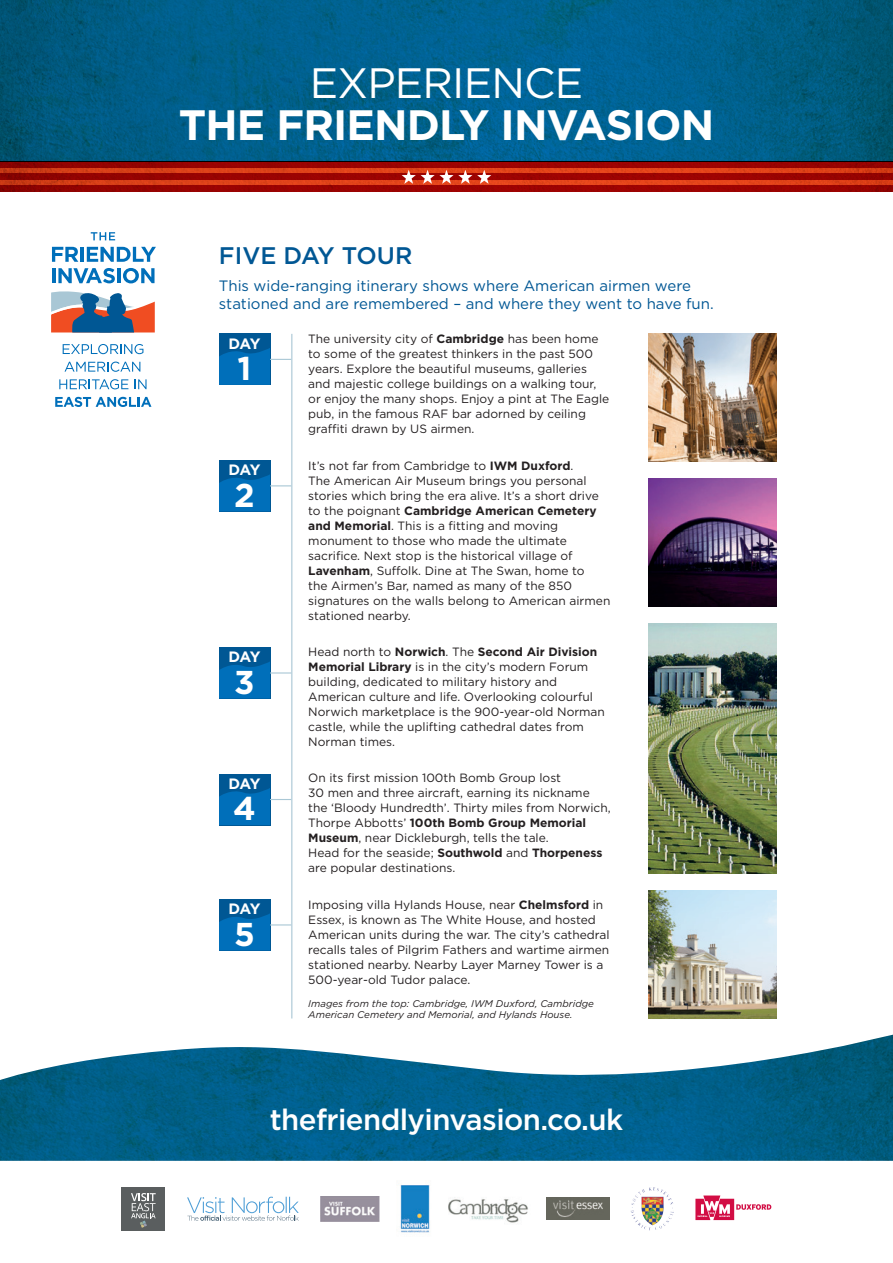
<style>
.page{position:relative;width:893px;height:1263px;background:#fff}
.page>*{position:absolute;margin:0;border:0;box-sizing:border-box;transform-origin:0 0}
.t1{font:700 42.45px/42.5px "Gotham";letter-spacing:-.02em;color:#fff;text-align:center}
.t2{font:700 33px "Gotham";color:#fff}
.t3{font:500 29.4px "Gotham";letter-spacing:-.02em;color:#fff}
.t4{font:500 24px "Gotham";color:#005794}
.t5{font:15px/18px "Gotham";color:#005794}
.t6{font:700 15px "Gotham";letter-spacing:-.08em;color:#fff}
.itinerary{font:12px/15px "Gotham";color:#231f20}
.t7{font:italic 9.75px/11.2px "Gotham";color:#231f20}
.s1{font-weight:400}
.s2{font-weight:700}
</style>
<div class="page">
<img style="left:648px;top:478px;width:128px;height:128px">
<img style="left:648px;top:334px;width:128px;height:127px">
<img style="left:648px;top:623px;width:128px;height:251px">
<img style="left:648px;top:891px;width:128px;height:117px">
<hr style="left:291px;top:334px;width:1px;height:684px;background:#a9c7d5">
<div style="left:219px;top:334px;width:51px;height:51px;background:#005794"></div>
<svg style="left:219px;top:348px;width:72px;height:37px"></svg>
<div style="left:219px;top:460px;width:51px;height:51px;background:#005794"></div>
<svg style="left:219px;top:474px;width:72px;height:37px"></svg>
<div style="left:219px;top:647px;width:51px;height:51px;background:#005794"></div>
<svg style="left:219px;top:661px;width:72px;height:37px"></svg>
<div style="left:219px;top:774px;width:51px;height:51px;background:#005794"></div>
<svg style="left:219px;top:788px;width:72px;height:37px"></svg>
<div style="left:219px;top:899px;width:51px;height:51px;background:#005794"></div>
<svg style="left:219px;top:913px;width:72px;height:37px"></svg>
<svg style="left:63px;top:344px;width:80px;height:10px"></svg>
<svg style="left:65px;top:362px;width:75px;height:10px"></svg>
<svg style="left:59px;top:379px;width:69px;height:10px"></svg>
<svg style="left:134px;top:379px;width:13px;height:10px"></svg>
<svg style="left:55px;top:397px;width:96px;height:10px"></svg>
<svg style="left:91px;top:232px;width:24px;height:8px"></svg>
<svg style="left:52px;top:247px;width:26px;height:15px"></svg>
<hr style="left:80px;top:247px;width:4px;height:15px;background:#006fba">
<svg style="left:87px;top:247px;width:69px;height:15px"></svg>
<hr style="left:52px;top:268px;width:3px;height:15px;background:#006fba">
<svg style="left:58px;top:268px;width:57px;height:15px"></svg>
<hr style="left:117px;top:268px;width:4px;height:15px;background:#006fba">
<svg style="left:123px;top:268px;width:32px;height:15px"></svg>
<svg style="left:51px;top:291px;width:104px;height:41px"></svg>
<svg style="left:291px;top:1008px;width:486px;height:11px"></svg>
<svg style="left:0;top:1092px;width:893px;height:69px;background:#005f8a"></svg>
<svg style="left:0;top:1034px;width:893px;height:58px"></svg>
<svg style="left:0;top:0;width:893px;height:162px;background:#005e88"></svg>
<svg style="left:0;top:168px;width:893px;height:18px;background:#d13614"></svg>
<svg style="left:0;top:162px;width:893px;height:6px;background:#970201"></svg>
<svg style="left:0;top:174px;width:893px;height:6px;background:#980201"></svg>
<svg style="left:0;top:186px;width:893px;height:6px;background:#980201"></svg>
<svg style="left:402px;top:170px;width:89px;height:14px"></svg>
<img style="left:321px;top:1196px;width:58px;height:25px">
<img style="left:448px;top:1197px;width:80px;height:26px">
<img style="left:547px;top:1197px;width:62px;height:23px">
<svg style="left:649px;top:1187px;width:10px;height:4px"></svg>
<img style="left:400px;top:1185px;width:30px;height:48px">
<div style="left:122px;top:1187px;width:43px;height:43px;background:#5a5e5f"></div>
<svg style="left:131px;top:1193px;width:25px;height:35px"></svg>
<svg style="left:187px;top:1197px;width:112px;height:24px"></svg>
<svg style="left:695px;top:1195px;width:76px;height:25px"></svg>
<p class="t1" style="left:179px;top:61px;width:537px"><span class="s1">EXPERIENCE<br></span>THE FRIENDLY INVASION</p>
<p class="t4" style="left:219px;top:240px;width:195px">FIVE DAY TOUR</p>
<p class="t5" style="left:219px;top:276px;width:496px">This wide-ranging itinerary shows where American airmen were stationed and are remembered – and where they went to have fun.</p>
<p class="t6" style="left:229px;top:334px;width:33px">DAY</p>
<p class="t2" style="left:238px;top:346px;width:15px">1</p>
<p class="t6" style="left:229px;top:460px;width:33px">DAY</p>
<p class="t2" style="left:234px;top:473px;width:22px">2</p>
<p class="t6" style="left:229px;top:647px;width:33px">DAY</p>
<p class="t2" style="left:234px;top:660px;width:22px">3</p>
<p class="t6" style="left:229px;top:774px;width:33px">DAY</p>
<p class="t2" style="left:233px;top:787px;width:24px">4</p>
<p class="t6" style="left:229px;top:899px;width:33px">DAY</p>
<p class="t2" style="left:234px;top:912px;width:22px">5</p>
<p class="itinerary" style="left:308px;top:331px;width:303px">The university city of <span class="s2">Cambridge</span> has been home to some of the greatest thinkers in the past 500 years. Explore the beautiful museums, galleries and majestic college buildings on a walking tour, or enjoy the many shops. Enjoy a pint at The Eagle pub, in the famous RAF bar adorned by ceiling graffiti drawn by US airmen.</p>
<p class="itinerary" style="left:308px;top:458px;width:304px">It’s not far from Cambridge to <span class="s2">IWM Duxford</span>.<br>The American Air Museum brings you personal stories which bring the era alive. It’s a short drive to the poignant <span class="s2">Cambridge American Cemetery and Memorial</span>. This is a fitting and moving monument to those who made the ultimate sacrifice. Next stop is the historical village of <span class="s2">Lavenham</span>, Suffolk. Dine at The Swan, home to<br>the Airmen’s Bar, named as many of the 850 signatures on the walls belong to American airmen stationed nearby.</p>
<p class="itinerary" style="left:308px;top:644px;width:298px">Head north to <span class="s2">Norwich</span>. The <span class="s2">Second Air Division Memorial Library</span> is in the city’s modern Forum building, dedicated to military history and American culture and life. Overlooking colourful Norwich marketplace is the 900-year-old Norman castle, while the uplifting cathedral dates from Norman times.</p>
<p class="itinerary" style="left:308px;top:770px;width:304px">On its first mission 100th Bomb Group lost<br>30 men and three aircraft, earning its nickname the ‘Bloody Hundredth’. Thirty miles from Norwich, Thorpe Abbotts’ <span class="s2">100th Bomb Group Memorial Museum</span>, near Dickleburgh, tells the tale.<br>Head for the seaside; <span class="s2">Southwold</span> and <span class="s2">Thorpeness </span>are popular destinations.</p>
<p class="itinerary" style="left:308px;top:896px;width:303px">Imposing villa Hylands House, near <span class="s2">Chelmsford</span> in Essex, is known as The White House, and hosted American units during the war. The city’s cathedral recalls tales of Pilgrim Fathers and wartime airmen stationed nearby. Nearby Layer Marney Tower is a 500-year-old Tudor palace.</p>
<p class="t7" style="left:308px;top:998px;width:287px">Images from the top: Cambridge, IWM Duxford, Cambridge<br>American Cemetery and Memorial, and Hylands House.</p>
<p class="t3" style="left:270px;top:1100px;width:355px">thefriendlyinvasion.co.uk</p>
</div>
